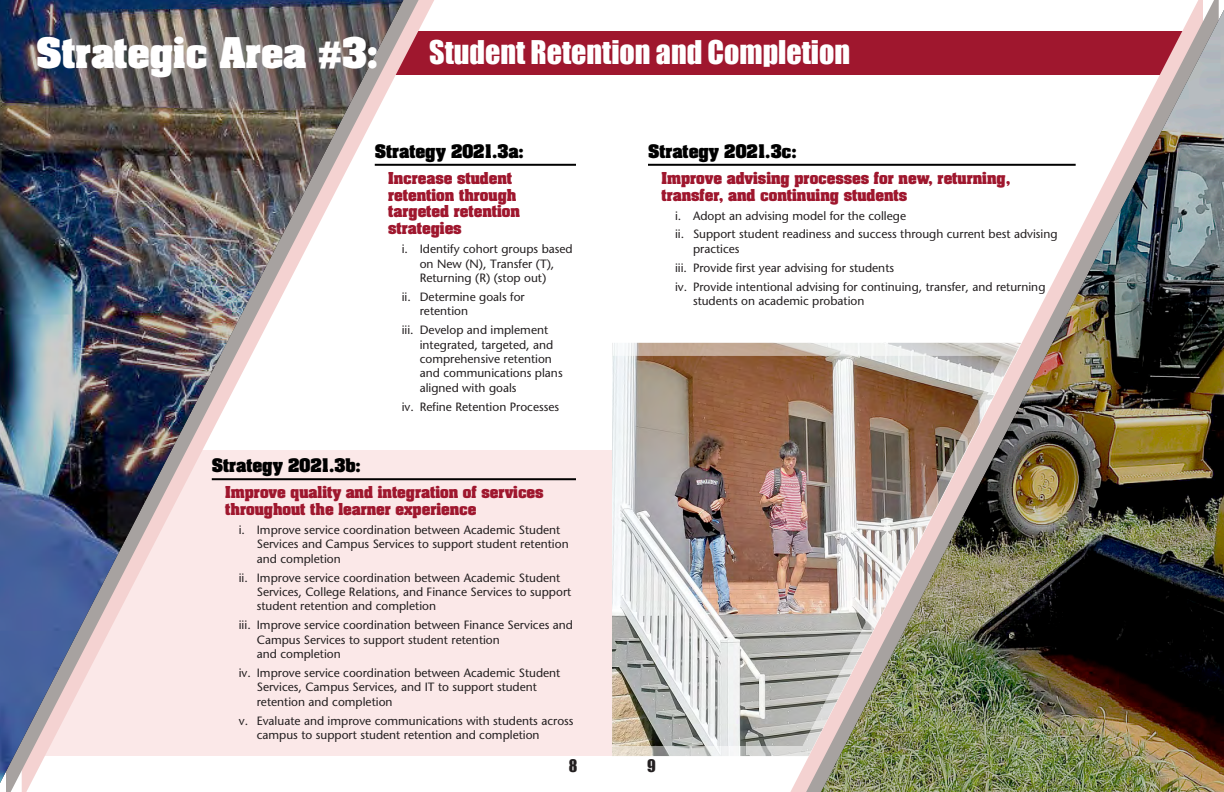
<style>
.page{position:relative;width:1224px;height:792px;background:#fff}
.page>*{position:absolute;margin:0;border:0;box-sizing:border-box;transform-origin:0 0}
.Strategic_Plan{font:700 36px "Aachen";color:#fff}
.plan_title{font:30px "Impact";color:#fff}
._2021_title{font:700 16px "Aachen";color:#000}
.t1{font:16px "Impact";color:#231f20}
.strategy_title{font:700 14px/16.8px "Aachen";color:#9f172e}
.roman_text{font:12px/14.4px "ATC Onyx";color:#231f20}
.s1{font-family:"Arial";font-weight:900}
</style>
<div class="page">
<div style="left:331px;top:31px;width:893px;height:44px;background:#9f172e"></div>
<img style="left:612px;top:343px;width:178px;height:413px">
<div style="left:10px;top:450px;width:602px;height:306px;background:#fbe8e8"></div>
<img style="left:821px;top:10px;width:403px;height:782px">
<img style="left:0;top:0;width:403px;height:783px">
<hr style="left:375px;top:164px;width:201px;height:2px;background:#000">
<hr style="left:212px;top:478px;width:364px;height:2px;background:#000">
<hr style="left:648px;top:164px;width:428px;height:2px;background:#000">
<img style="left:612px;top:356px;width:390px;height:390px">
<p class="Strategic_Plan" style="left:36px;top:25px;width:344px">Strategic Area <span class="s1">#</span>3:</p>
<p class="plan_title" style="left:429px;top:29px;width:422px">Student Retention and Completion</p>
<p class="_2021_title" style="left:375px;top:139px;width:151px">Strategy 2021.3a:</p>
<p class="strategy_title" style="left:388px;top:169px;width:133px">Increase student retention through targeted retention strategies</p>
<p class="roman_text" style="left:420px;top:242px;width:155px;text-indent:-18px">i. Identify cohort groups based on New (N), Transfer (T),<br>Returning (R) (stop out)</p>
<p class="roman_text" style="left:420px;top:289px;width:107px;text-indent:-18px">ii. Determine goals for retention</p>
<p class="roman_text" style="left:420px;top:323px;width:144px;text-indent:-18px">iii. Develop and implement integrated, targeted, and comprehensive retention and communications plans aligned with goals</p>
<p class="roman_text" style="left:402px;top:399px;width:159px">iv. Refine Retention Processes</p>
<p class="_2021_title" style="left:212px;top:454px;width:151px">Strategy 2021.3b:</p>
<p class="strategy_title" style="left:225px;top:483px;width:320px">Improve quality and integration of services throughout the learner experience</p>
<p class="roman_text" style="left:257px;top:522px;width:313px;text-indent:-18px">i. Improve service coordination between Academic Student<br>Services and Campus Services to support student retention and completion</p>
<p class="roman_text" style="left:257px;top:570px;width:316px;text-indent:-18px">ii. Improve service coordination between Academic Student<br>Services, College Relations, and Finance Services to support student retention and completion</p>
<p class="roman_text" style="left:257px;top:618px;width:318px;text-indent:-18px">iii. Improve service coordination between Finance Services and<br>Campus Services to support student retention<br>and completion</p>
<p class="roman_text" style="left:257px;top:666px;width:305px;text-indent:-18px">iv. Improve service coordination between Academic Student<br>Services, Campus Services, and IT to support student retention and completion</p>
<p class="roman_text" style="left:257px;top:713px;width:318px;text-indent:-18px">v. Evaluate and improve communications with students across campus to support student retention and completion</p>
<p class="_2021_title" style="left:648px;top:139px;width:150px">Strategy 2021.3c:</p>
<p class="strategy_title" style="left:662px;top:169px;width:350px">Improve advising processes for new, returning, transfer, and continuing students</p>
<p class="roman_text" style="left:675px;top:208px;width:233px">i. Adopt an advising model for the college</p>
<p class="roman_text" style="left:693px;top:227px;width:366px;text-indent:-18px">ii. Support student readiness and success through current best advising practices</p>
<p class="roman_text" style="left:675px;top:260px;width:221px">iii. Provide first year advising for students</p>
<p class="roman_text" style="left:693px;top:279px;width:354px;text-indent:-18px">iv. Provide intentional advising for continuing, transfer, and returning students on academic probation</p>
<h3 class="t1" style="left:569px;top:753px;width:10px">8</h3>
<h3 class="t1" style="left:647px;top:753px;width:10px">9</h3>
</div>
